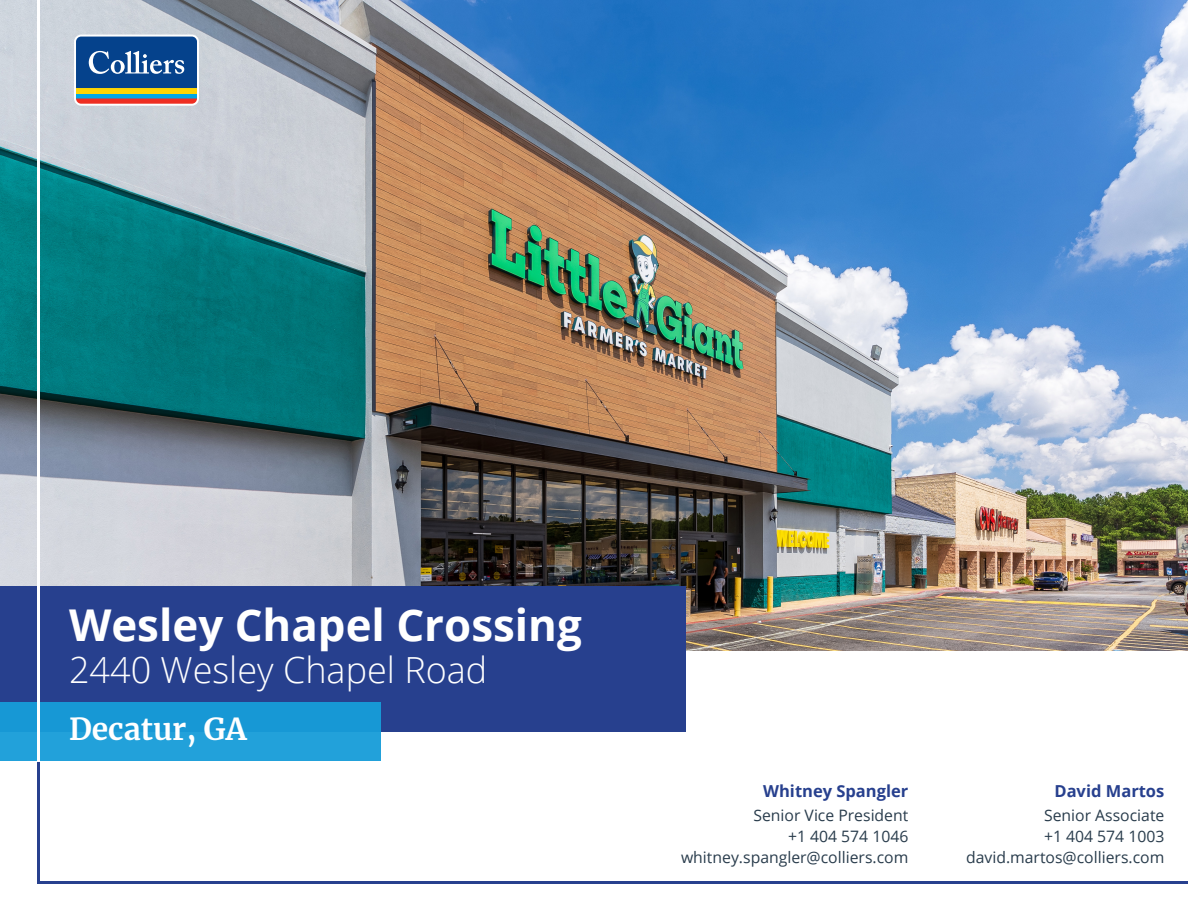
<style>
.page{position:relative;width:1188px;height:918px;background:#fff}
.page>*{position:absolute;margin:0;border:0;box-sizing:border-box;transform-origin:0 0}
.t1{font:700 43.8px "Open Sans";color:#fff}
.t2{font:300 36px "Open Sans";color:#fff}
.t3{font:700 30px "Merriweather";color:#fff}
.t4{font:700 16.5px "Open Sans";color:#27408e}
.t5{font:15.75px "Open Sans";color:#293c4c}
</style>
<div class="page">
<img style="left:0;top:0;width:1188px;height:650px">
<svg style="left:74px;top:35px;width:125px;height:71px"></svg>
<div style="left:76px;top:93px;width:121px;height:6px;background:#00a8e4"></div>
<div style="left:76px;top:88px;width:121px;height:5px;background:#fed503"></div>
<svg style="left:76px;top:99px;width:121px;height:5px"></svg>
<svg style="left:76px;top:37px;width:121px;height:51px;background:#205698"></svg>
<hr style="left:37px;top:761px;width:2px;height:123px;background:#27408e">
<div style="left:0;top:586px;width:686px;height:146px;background:#27408e"></div>
<hr style="left:37px;top:882px;width:1151px;height:2px;background:#27408e">
<div style="left:0;top:703px;width:381px;height:58px;background:#22a1da"></div>
<hr style="left:37px;top:0;width:2px;height:761px;background:#fff">
<p class="t1" style="left:69px;top:595px;width:514px">Wesley Chapel Crossing</p>
<p class="t2" style="left:69px;top:646px;width:420px">2440 Wesley Chapel Road</p>
<p class="t3" style="left:69px;top:708px;width:179px">Decatur, GA</p>
<p class="t4" style="left:763px;top:779px;width:147px">Whitney Spangler</p>
<p class="t5" style="left:753px;top:804px;width:156px">Senior Vice President</p>
<p class="t5" style="left:788px;top:825px;width:122px">+1 404 574 1046</p>
<p class="t5" style="left:681px;top:846px;width:229px">whitney.spangler@colliers.com</p>
<p class="t4" style="left:1054px;top:779px;width:111px">David Martos</p>
<p class="t5" style="left:1044px;top:804px;width:122px">Senior Associate</p>
<p class="t5" style="left:1044px;top:825px;width:122px">+1 404 574 1003</p>
<p class="t5" style="left:966px;top:846px;width:200px">david.martos@colliers.com</p>
</div>
